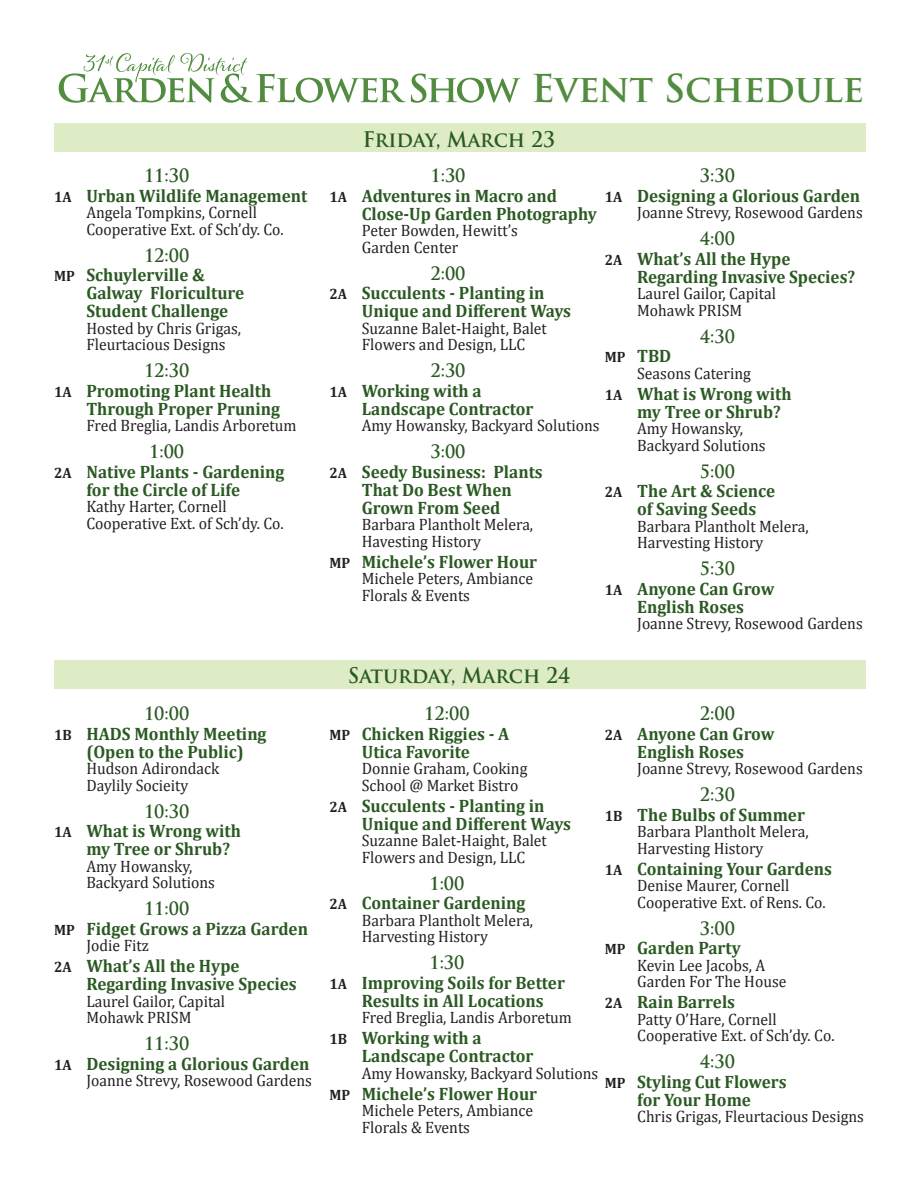
<style>
.page{position:relative;width:918px;height:1188px;background:#fff}
.page>*{position:absolute;margin:0;border:0;box-sizing:border-box;transform-origin:0 0}
.t1{font:700 37.5px "Trajan Pro";letter-spacing:-.01em;color:#518c3f}
.t2{font:700 21px "Trajan Pro";color:#2a5922;scale:.95 1}
.room_title{font:700 18px/18px "Cambria";color:#2a5922;scale:.95 1}
.Schedule_Times{font:700 18px "Trajan Pro";color:#2a5922;scale:.95 1}
.Schedule_descrip{font:16.5px/16.5px "Cambria";color:#231f20;scale:.95 1}
.s1{font-size:15px;color:#231f20}
</style>
<div class="page">
<div style="left:54px;top:123px;width:811px;height:29px;background:#deecc5"></div>
<svg style="left:59px;top:53px;width:461px;height:50px"></svg>
<div style="left:54px;top:660px;width:811px;height:28px;background:#deecc5"></div>
<p class="Schedule_Times" style="left:144px;top:165px;width:49px">11:30</p>
<p class="room_title" style="left:54px;top:186px;width:268px"><span class="s1">1A</span> Urban Wildlife Management</p>
<p class="Schedule_descrip" style="left:86px;top:205px;width:209px">Angela Tompkins, Cornell<br>Cooperative Ext. of Sch’dy. Co.</p>
<p class="Schedule_Times" style="left:144px;top:244px;width:49px">12:00</p>
<p class="room_title" style="left:86px;top:266px;width:168px;text-indent:-32px"><span class="s1">MP</span> Schuylerville &amp;<br>Galway Floriculture<br>Student Challenge</p>
<p class="Schedule_descrip" style="left:86px;top:320px;width:164px">Hosted by Chris Grigas,<br>Fleurtacious Designs</p>
<p class="Schedule_Times" style="left:144px;top:360px;width:49px">12:30</p>
<p class="room_title" style="left:86px;top:381px;width:205px;text-indent:-32px"><span class="s1">1A</span> Promoting Plant Health<br>Through Proper Pruning</p>
<p class="Schedule_descrip" style="left:86px;top:418px;width:223px">Fred Breglia, Landis Arboretum</p>
<p class="Schedule_Times" style="left:149px;top:441px;width:38px">1:00</p>
<p class="room_title" style="left:86px;top:462px;width:210px;text-indent:-32px"><span class="s1">2A</span> Native Plants - Gardening for the Circle of Life</p>
<p class="Schedule_descrip" style="left:86px;top:499px;width:209px">Kathy Harter, Cornell<br>Cooperative Ext. of Sch’dy. Co.</p>
<p class="Schedule_Times" style="left:144px;top:702px;width:49px">10:00</p>
<p class="room_title" style="left:54px;top:724px;width:225px;text-align:center"><span class="s1">1B</span> HADS Monthly Meeting (Open to the Public)</p>
<p class="Schedule_descrip" style="left:86px;top:760px;width:141px">Hudson Adirondack<br>Daylily Socieity</p>
<p class="Schedule_Times" style="left:144px;top:800px;width:49px">10:30</p>
<p class="room_title" style="left:86px;top:821px;width:164px;text-indent:-32px"><span class="s1">1A</span> What is Wrong with my Tree or Shrub?</p>
<p class="Schedule_descrip" style="left:86px;top:858px;width:137px">Amy Howansky,<br>Backyard Solutions</p>
<p class="Schedule_Times" style="left:144px;top:897px;width:49px">11:00</p>
<p class="room_title" style="left:54px;top:919px;width:269px"><span class="s1">MP</span> Fidget Grows a Pizza Garden</p>
<p class="Schedule_descrip" style="left:86px;top:937px;width:67px">Jodie Fitz</p>
<p class="room_title" style="left:86px;top:956px;width:223px;text-indent:-32px"><span class="s1">2A</span> What’s All the Hype<br>Regarding Invasive Species</p>
<p class="Schedule_descrip" style="left:86px;top:993px;width:148px">Laurel Gailor, Capital<br>Mohawk PRISM</p>
<p class="Schedule_Times" style="left:144px;top:1032px;width:49px">11:30</p>
<p class="room_title" style="left:54px;top:1054px;width:270px"><span class="s1">1A</span> Designing a Glorious Garden</p>
<p class="Schedule_descrip" style="left:86px;top:1072px;width:239px">Joanne Strevy, Rosewood Gardens</p>
<p class="t1" style="left:531px;top:66px;width:334px">Event Schedule</p>
<p class="t2" style="left:363px;top:126px;width:204px">Friday, March 23</p>
<p class="Schedule_Times" style="left:431px;top:165px;width:38px">1:30</p>
<p class="room_title" style="left:362px;top:186px;width:249px;text-indent:-32px"><span class="s1">1A</span> Adventures in Macro and<br>Close-Up Garden Photography</p>
<p class="Schedule_descrip" style="left:362px;top:223px;width:166px">Peter Bowden, Hewitt’s<br>Garden Center</p>
<p class="Schedule_Times" style="left:431px;top:262px;width:38px">2:00</p>
<p class="room_title" style="left:362px;top:284px;width:222px;text-indent:-32px"><span class="s1">2A</span> Succulents - Planting in<br>Unique and Different Ways</p>
<p class="Schedule_descrip" style="left:362px;top:320px;width:196px">Suzanne Balet-Haight, Balet<br>Flowers and Design, LLC</p>
<p class="Schedule_Times" style="left:431px;top:360px;width:38px">2:30</p>
<p class="room_title" style="left:362px;top:381px;width:182px;text-indent:-32px"><span class="s1">1A</span> Working with a<br>Landscape Contractor</p>
<p class="Schedule_descrip" style="left:362px;top:418px;width:252px">Amy Howansky, Backyard Solutions</p>
<p class="Schedule_Times" style="left:431px;top:441px;width:38px">3:00</p>
<p class="room_title" style="left:329px;top:462px;width:226px;text-align:center"><span class="s1">2A</span> Seedy Business: Plants<br>That Do Best When<br>Grown From Seed</p>
<p class="Schedule_descrip" style="left:362px;top:517px;width:182px">Barbara Plantholt Melera,<br>Havesting History</p>
<p class="room_title" style="left:329px;top:552px;width:220px"><span class="s1">MP</span> Michele’s Flower Hour</p>
<p class="Schedule_descrip" style="left:362px;top:571px;width:182px">Michele Peters, Ambiance<br>Florals &amp; Events</p>
<p class="Schedule_Times" style="left:700px;top:165px;width:38px">3:30</p>
<p class="room_title" style="left:605px;top:186px;width:270px"><span class="s1">1A</span> Designing a Glorious Garden</p>
<p class="Schedule_descrip" style="left:637px;top:205px;width:239px">Joanne Strevy, Rosewood Gardens</p>
<p class="Schedule_Times" style="left:700px;top:228px;width:38px">4:00</p>
<p class="room_title" style="left:637px;top:249px;width:231px;text-indent:-32px"><span class="s1">2A</span> What’s All the Hype<br>Regarding Invasive Species?</p>
<p class="Schedule_descrip" style="left:637px;top:286px;width:148px">Laurel Gailor, Capital<br>Mohawk PRISM</p>
<p class="Schedule_Times" style="left:700px;top:325px;width:38px">4:30</p>
<p class="room_title" style="left:605px;top:347px;width:72px"><span class="s1">MP</span> TBD</p>
<p class="Schedule_descrip" style="left:637px;top:365px;width:121px">Seasons Catering</p>
<p class="room_title" style="left:637px;top:384px;width:164px;text-indent:-32px"><span class="s1">1A</span> What is Wrong with my Tree or Shrub?</p>
<p class="Schedule_descrip" style="left:637px;top:421px;width:137px">Amy Howansky,<br>Backyard Solutions</p>
<p class="Schedule_Times" style="left:700px;top:460px;width:38px">5:00</p>
<p class="room_title" style="left:637px;top:482px;width:147px;text-indent:-32px"><span class="s1">2A</span> The Art &amp; Science of Saving Seeds</p>
<p class="Schedule_descrip" style="left:637px;top:518px;width:182px">Barbara Plantholt Melera,<br>Harvesting History</p>
<p class="Schedule_Times" style="left:700px;top:558px;width:38px">5:30</p>
<p class="room_title" style="left:605px;top:579px;width:180px;text-align:center"><span class="s1">1A</span> Anyone Can Grow<br>English Roses</p>
<p class="Schedule_descrip" style="left:637px;top:616px;width:239px">Joanne Strevy, Rosewood Gardens</p>
<p class="t2" style="left:348px;top:663px;width:236px">Saturday, March 24</p>
<p class="Schedule_Times" style="left:424px;top:702px;width:49px">12:00</p>
<p class="room_title" style="left:329px;top:724px;width:191px;text-align:center"><span class="s1">MP</span> Chicken Riggies - A<br>Utica Favorite</p>
<p class="Schedule_descrip" style="left:362px;top:760px;width:176px">Donnie Graham, Cooking<br>School @ Market Bistro</p>
<p class="room_title" style="left:362px;top:796px;width:222px;text-indent:-32px"><span class="s1">2A</span> Succulents - Planting in<br>Unique and Different Ways</p>
<p class="Schedule_descrip" style="left:362px;top:832px;width:196px">Suzanne Balet-Haight, Balet<br>Flowers and Design, LLC</p>
<p class="Schedule_Times" style="left:429px;top:872px;width:38px">1:00</p>
<p class="room_title" style="left:329px;top:893px;width:208px"><span class="s1">2A</span> Container Gardening</p>
<p class="Schedule_descrip" style="left:362px;top:912px;width:182px">Barbara Plantholt Melera,<br>Harvesting History</p>
<p class="Schedule_Times" style="left:429px;top:951px;width:38px">1:30</p>
<p class="room_title" style="left:362px;top:973px;width:215px;text-indent:-32px"><span class="s1">1A</span> Improving Soils for Better<br>Results in All Locations</p>
<p class="Schedule_descrip" style="left:362px;top:1009px;width:223px">Fred Breglia, Landis Arboretum</p>
<p class="room_title" style="left:362px;top:1028px;width:182px;text-indent:-32px"><span class="s1">1B</span> Working with a<br>Landscape Contractor</p>
<p class="Schedule_descrip" style="left:362px;top:1065px;width:250px">Amy Howansky, Backyard Solutions</p>
<p class="room_title" style="left:329px;top:1084px;width:220px"><span class="s1">MP</span> Michele’s Flower Hour</p>
<p class="Schedule_descrip" style="left:362px;top:1102px;width:182px">Michele Peters, Ambiance<br>Florals &amp; Events</p>
<p class="Schedule_Times" style="left:700px;top:702px;width:38px">2:00</p>
<p class="room_title" style="left:605px;top:724px;width:180px;text-align:center"><span class="s1">2A</span> Anyone Can Grow<br>English Roses</p>
<p class="Schedule_descrip" style="left:637px;top:760px;width:239px">Joanne Strevy, Rosewood Gardens</p>
<p class="Schedule_Times" style="left:700px;top:783px;width:38px">2:30</p>
<p class="room_title" style="left:605px;top:805px;width:212px"><span class="s1">1B</span> The Bulbs of Summer</p>
<p class="Schedule_descrip" style="left:637px;top:823px;width:182px">Barbara Plantholt Melera,<br>Harvesting History</p>
<p class="room_title" style="left:605px;top:859px;width:241px"><span class="s1">1A</span> Containing Your Gardens</p>
<p class="Schedule_descrip" style="left:637px;top:877px;width:200px">Denise Maurer, Cornell<br>Cooperative Ext. of Rens. Co.</p>
<p class="Schedule_Times" style="left:700px;top:917px;width:38px">3:00</p>
<p class="room_title" style="left:605px;top:938px;width:145px"><span class="s1">MP</span> Garden Party</p>
<p class="Schedule_descrip" style="left:637px;top:957px;width:159px">Kevin Lee Jacobs, A<br>Garden For The House</p>
<p class="room_title" style="left:605px;top:992px;width:139px"><span class="s1">2A</span> Rain Barrels</p>
<p class="Schedule_descrip" style="left:637px;top:1011px;width:209px">Patty O’Hare, Cornell<br>Cooperative Ext. of Sch’dy. Co.</p>
<p class="Schedule_Times" style="left:700px;top:1050px;width:38px">4:30</p>
<p class="room_title" style="left:605px;top:1072px;width:193px;text-align:center"><span class="s1">MP</span> Styling Cut Flowers for Your Home</p>
<p class="Schedule_descrip" style="left:637px;top:1108px;width:240px">Chris Grigas, Fleurtacious Designs</p>
</div>
